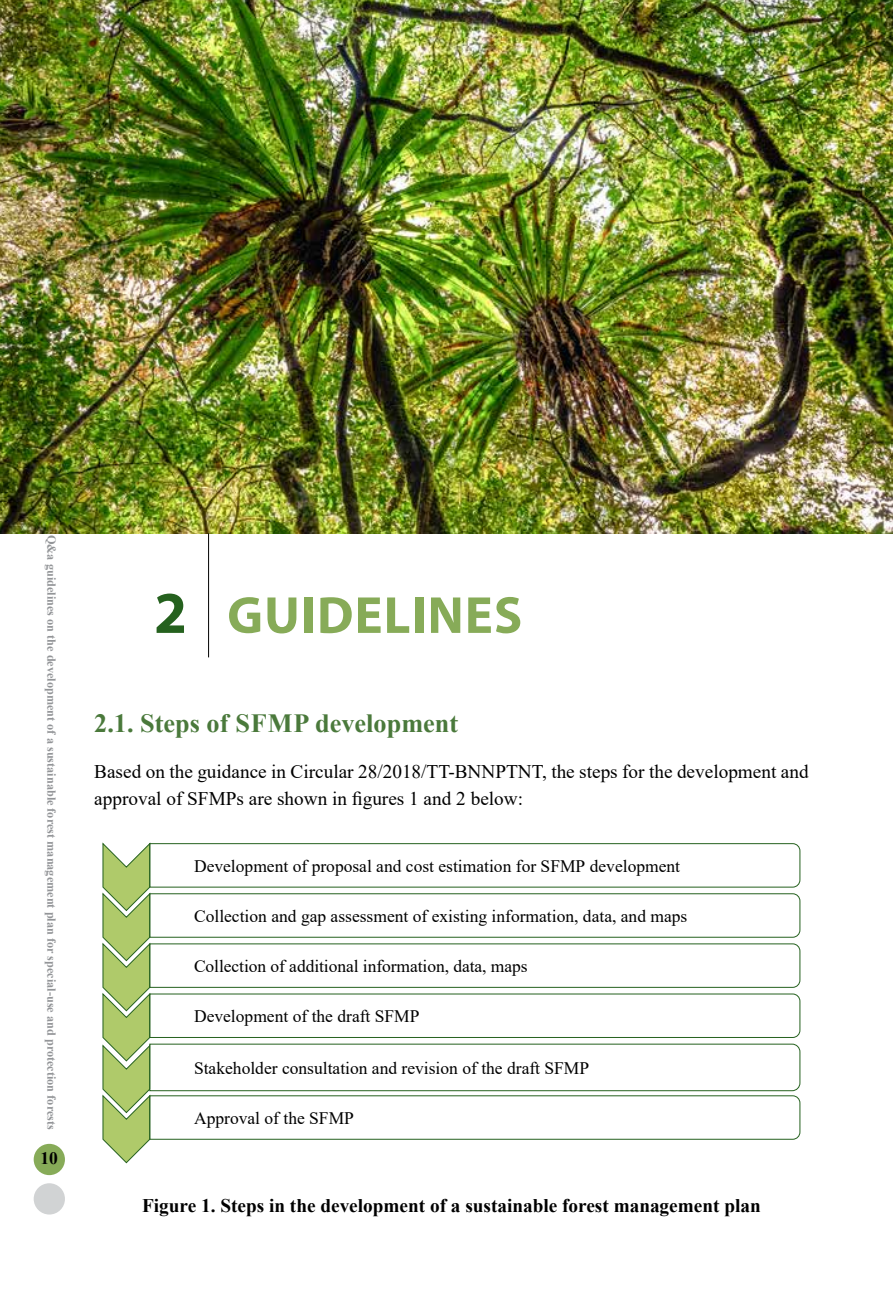
<style>
.page{position:relative;width:893px;height:1290px;background:#fff}
.page>*{position:absolute;margin:0;border:0;box-sizing:border-box;transform-origin:0 0}
.t1{font:700 52.5px "Myriad Pro";letter-spacing:.02em;color:#87ab58}
.t2{font:700 26.25px "Times New Roman";color:#4a793b}
.t3{font:19.25px/26.2px "Times New Roman";color:#000}
.t4{font:700 19.25px "Times New Roman";color:#000}
.t5{font:17.5px "Times New Roman";color:#000}
.t6{font:700 17.5px "Times New Roman";color:#000}
.t7{font:700 12.25px "Times New Roman";color:#939598}
.s1{font-size:59.5px;color:#25611e}
</style>
<div class="page">
<div style="left:34px;top:1144px;width:31px;height:31px;background:#87ab58;border-radius:50%"></div>
<div style="left:34px;top:1183px;width:31px;height:31px;background:#d1d3d4;border-radius:50%"></div>
<img style="left:0;top:0;width:893px;height:533px">
<hr style="left:208px;top:533px;width:1px;height:124px;background:#000">
<svg style="left:102px;top:842px;width:699px;height:322px"></svg>
<p class="t7" style="left:60px;top:535px;width:596px;rotate:90deg">Q&amp;a guidelines on the development of a sustainable forest management plan for special-use and protection forests</p>
<p class="t6" style="left:41px;top:1146px;width:19px">10</p>
<h1 class="t1" style="left:154px;top:581px;width:370px"><span class="s1">2</span> GUIDELINES</h1>
<h2 class="t2" style="left:94px;top:704px;width:365px">2.1. Steps of SFMP development</h2>
<p class="t3" style="left:94px;top:758px;width:716px">Based on the guidance in Circular 28/2018/TT-BNNPTNT, the steps for the development and approval of SFMPs are shown in figures 1 and 2 below:</p>
<p class="t5" style="left:194px;top:853px;width:488px">Development of proposal and cost estimation for SFMP development</p>
<p class="t5" style="left:194px;top:904px;width:495px">Collection and gap assessment of existing information, data, and maps</p>
<p class="t5" style="left:194px;top:954px;width:335px">Collection of additional information, data, maps</p>
<p class="t5" style="left:194px;top:1004px;width:227px">Development of the draft SFMP</p>
<p class="t5" style="left:194px;top:1056px;width:397px">Stakeholder consultation and revision of the draft SFMP</p>
<p class="t5" style="left:194px;top:1106px;width:161px">Approval of the SFMP</p>
<p class="t4" style="left:142px;top:1191px;width:620px">Figure 1. Steps in the development of a sustainable forest management plan</p>
</div>
